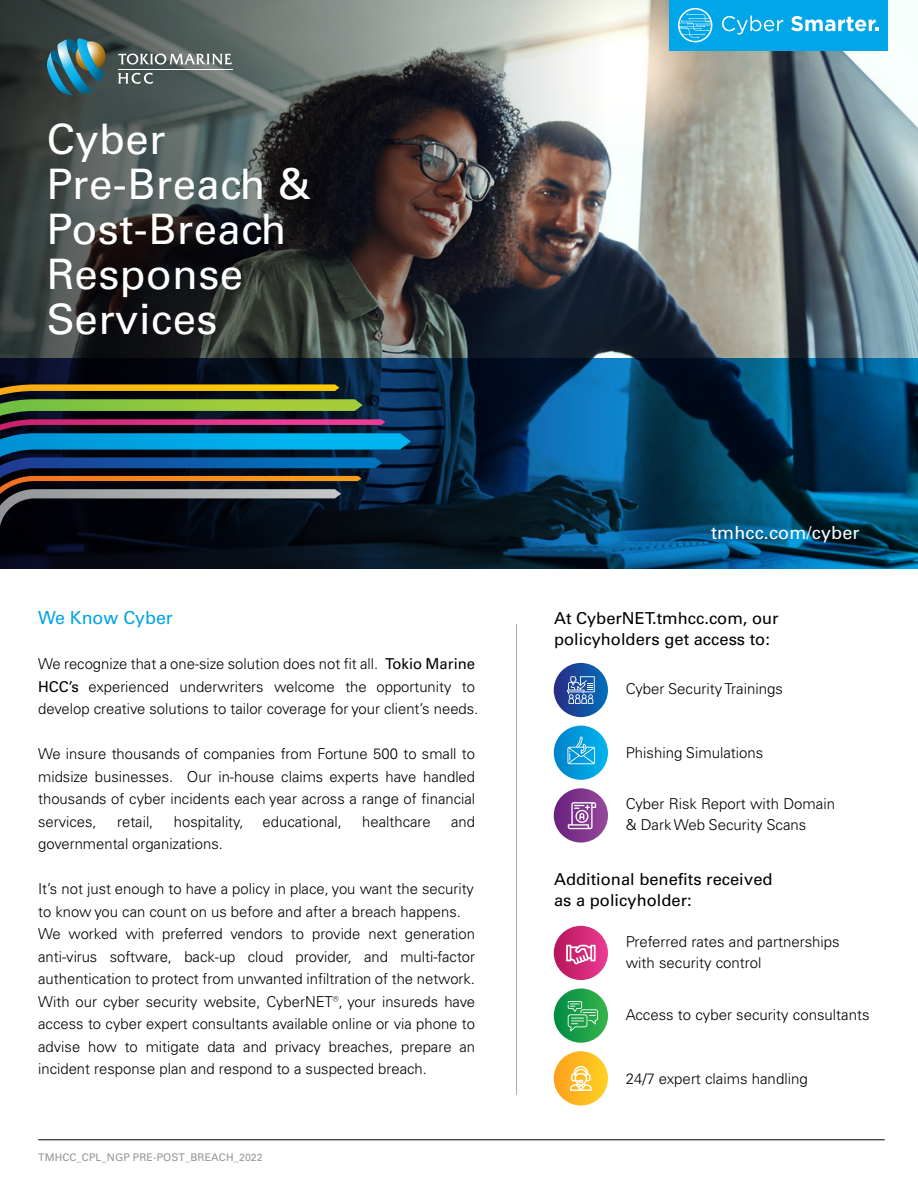
<style>
.page{position:relative;width:918px;height:1188px;background:#fff}
.page>*{position:absolute;margin:0;border:0;box-sizing:border-box;transform-origin:0 0}
.t1{font:42px/45px "Univers LT Pro 55 Roman";letter-spacing:.01em;color:#fff}
.t2{font:18px "Univers LT Pro 55 Roman";letter-spacing:.01em;color:#fff}
.t3{font:18px "Univers LT Pro 55 Roman";color:#00a4e3}
.t4{font:16.5px/21px "Univers LT Pro 55 Roman";color:#000}
.t5{font:300 15px/22.5px "Univers LT Pro 45";color:#000}
.t6{font:10.5px "Univers LT Pro 55 Roman";letter-spacing:.01em;color:#939598}
.s1{font-family:"Univers LT Pro 55 Roman";font-weight:400}
</style>
<div class="page">
<img style="left:0;top:0;width:918px;height:359px">
<div style="left:669px;top:0;width:219px;height:50px;background:#00a6e8"></div>
<svg style="left:722px;top:16px;width:61px;height:19px"></svg>
<svg style="left:791px;top:16px;width:88px;height:15px"></svg>
<svg style="left:678px;top:8px;width:34px;height:34px"></svg>
<hr style="left:38px;top:1140px;width:847px;height:1px;background:#000">
<svg style="left:0;top:359px;width:918px;height:209px;background:#04304e"></svg>
<svg style="left:0;top:384px;width:411px;height:142px;background:#30474b"></svg>
<hr style="left:118px;top:69px;width:114px;height:1px;background:#fff">
<svg style="left:118px;top:54px;width:114px;height:11px"></svg>
<svg style="left:118px;top:73px;width:35px;height:11px"></svg>
<svg style="left:47px;top:35px;width:61px;height:61px;background:#40727b"></svg>
<svg style="left:554px;top:663px;width:54px;height:54px;background:#174ea0"></svg>
<svg style="left:554px;top:926px;width:54px;height:54px;background:#d02977"></svg>
<svg style="left:554px;top:788px;width:54px;height:55px;background:#833a8f"></svg>
<svg style="left:568px;top:802px;width:28px;height:27px"></svg>
<hr style="left:516px;top:624px;width:1px;height:471px;background:#a7a9ac">
<svg style="left:566px;top:945px;width:30px;height:19px"></svg>
<div style="left:554px;top:1051px;width:54px;height:54px;background:linear-gradient(to right,#ffa01d,#fed128);border-radius:27px"></div>
<svg style="left:570px;top:1066px;width:22px;height:25px"></svg>
<svg style="left:554px;top:989px;width:54px;height:54px"></svg>
<svg style="left:568px;top:1001px;width:30px;height:30px"></svg>
<svg style="left:567px;top:676px;width:28px;height:28px"></svg>
<svg style="left:554px;top:726px;width:54px;height:54px;background:#049cdc"></svg>
<svg style="left:567px;top:737px;width:28px;height:27px"></svg>
<h1 class="t1" style="left:47px;top:115px;width:266px">Cyber<br>Pre-Breach &amp;<br>Post-Breach<br>Response<br>Services</h1>
<p class="t3" style="left:38px;top:605px;width:136px">We Know Cyber</p>
<p class="t5" style="left:38px;top:652px;width:442px">We recognize that a one-size solution does not fit all. <span class="s1">Tokio Marine<br>HCC’s</span> experienced underwriters welcome the opportunity to develop creative solutions to tailor coverage for your client’s needs.</p>
<p class="t5" style="left:38px;top:742px;width:438px;text-align:justify">We insure thousands of companies from Fortune 500 to small to midsize businesses. Our in-house claims experts have handled thousands of cyber incidents each year across a range of financial services,</p>
<p class="t5" style="left:117px;top:810px;width:38px">retail,</p>
<p class="t5" style="left:174px;top:810px;width:71px">hospitality,</p>
<p class="t5" style="left:263px;top:810px;width:81px">educational,</p>
<p class="t5" style="left:362px;top:810px;width:70px">healthcare</p>
<p class="t5" style="left:451px;top:810px;width:25px">and</p>
<p class="t5" style="left:38px;top:832px;width:186px">governmental organizations.</p>
<p class="t5" style="left:38px;top:877px;width:439px">It’s not just enough to have a policy in place, you want the security to know you can count on us before and after a breach happens.<br>We worked with preferred vendors to provide next generation anti-virus software, back-up cloud provider, and multi-factor authentication to protect from unwanted infiltration of the network.<br>With our cyber security website, CyberNET®, your insureds have access to cyber expert consultants available online or via phone to advise how to mitigate data and privacy breaches, prepare an incident response plan and respond to a suspected breach.</p>
<p class="t6" style="left:38px;top:1150px;width:226px">TMHCC_CPL_NGP PRE-POST_BREACH_2022</p>
<p class="t2" style="left:711px;top:520px;width:150px">tmhcc.com/cyber</p>
<p class="t4" style="left:554px;top:607px;width:226px">At CyberNET.tmhcc.com, our policyholders get access to:</p>
<p class="t5" style="left:626px;top:677px;width:159px">Cyber Security Trainings</p>
<p class="t5" style="left:626px;top:741px;width:139px">Phishing Simulations</p>
<p class="t5" style="left:626px;top:793px;width:211px;line-height:21px">Cyber Risk Report with Domain &amp; Dark Web Security Scans</p>
<p class="t4" style="left:554px;top:868px;width:220px">Additional benefits received as a policyholder:</p>
<p class="t5" style="left:626px;top:931px;width:215px;line-height:21px">Preferred rates and partnerships with security control</p>
<p class="t5" style="left:626px;top:1003px;width:245px">Access to cyber security consultants</p>
<p class="t5" style="left:626px;top:1067px;width:183px">24/7 expert claims handling</p>
</div>
